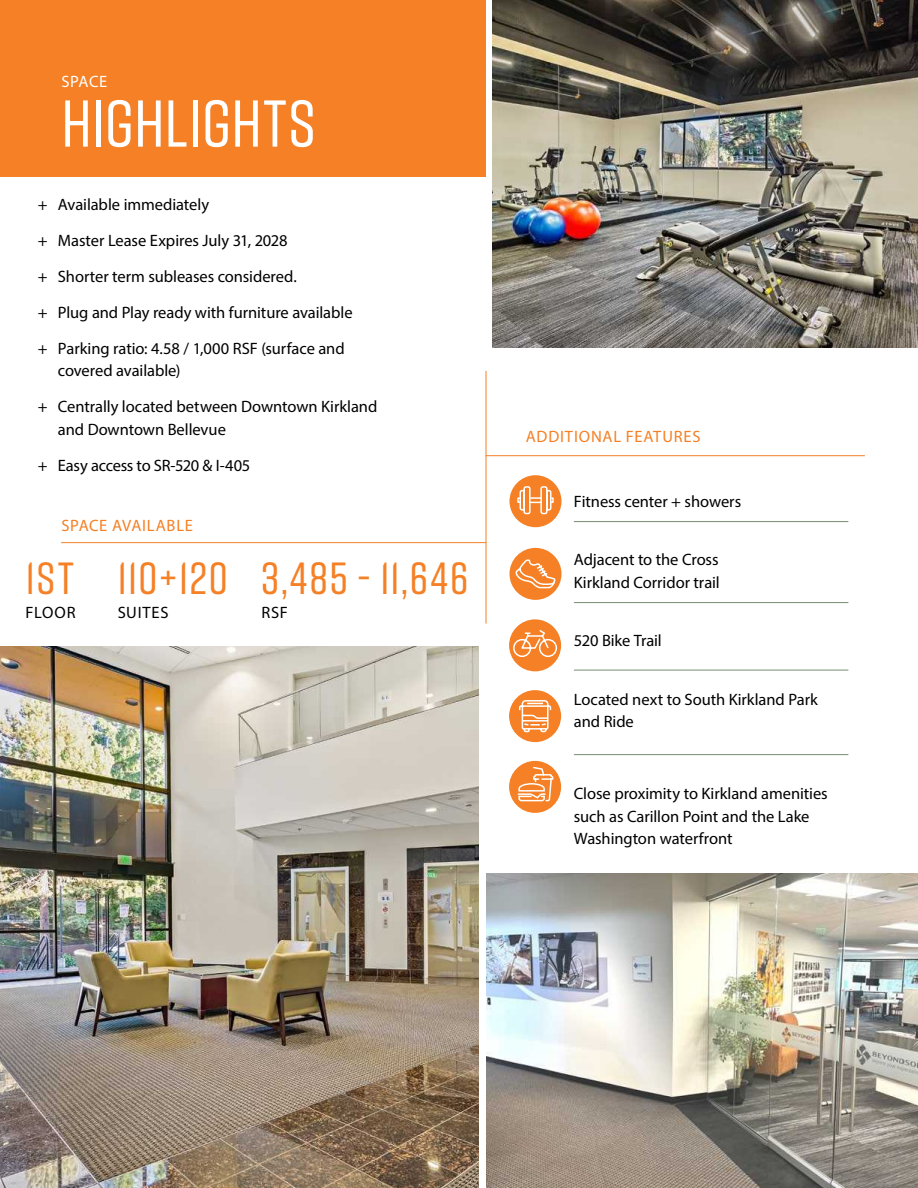
<style>
.page{position:relative;width:918px;height:1188px;background:#fff}
.page>*{position:absolute;margin:0;border:0;box-sizing:border-box;transform-origin:0 0}
.t1{font:500 66px "Rift";letter-spacing:-.005em;color:#fff}
.t2{font:500 45px "Rift";letter-spacing:.03em;color:#f58025}
.t3{font:16.5px/36px "Myriad Pro";letter-spacing:-.005em;color:#000}
.t4{font:16.5px "Myriad Pro";letter-spacing:.045em;color:#f58025}
.t5{font:16.5px "Myriad Pro";letter-spacing:.03em;color:#fff}
</style>
<div class="page">
<div style="left:0;top:0;width:486px;height:177px;background:#f58025"></div>
<img style="left:493px;top:0;width:425px;height:348px">
<img style="left:0;top:646px;width:478px;height:542px">
<hr style="left:574px;top:521px;width:274px;height:1px;background:#768e71">
<hr style="left:574px;top:602px;width:274px;height:1px;background:#768e71">
<hr style="left:574px;top:670px;width:274px;height:1px;background:#768e71">
<hr style="left:486px;top:455px;width:379px;height:1px;background:#f58025">
<div style="left:510px;top:475px;width:52px;height:52px;background:#f58025;border-radius:50%"></div>
<div style="left:509px;top:619px;width:52px;height:52px;background:#f58025;border-radius:50%"></div>
<svg style="left:512px;top:628px;width:46px;height:30px"></svg>
<div style="left:510px;top:548px;width:52px;height:52px;background:#f58025;border-radius:50%"></div>
<svg style="left:513px;top:558px;width:43px;height:31px"></svg>
<hr style="left:486px;top:371px;width:1px;height:253px;background:#f58025">
<hr style="left:61px;top:542px;width:425px;height:1px;background:#f58025">
<div style="left:509px;top:690px;width:52px;height:52px;background:#f58025;border-radius:50%"></div>
<div style="left:509px;top:761px;width:52px;height:52px;background:#f58025;border-radius:50%"></div>
<svg style="left:517px;top:766px;width:37px;height:36px"></svg>
<hr style="left:574px;top:754px;width:274px;height:1px;background:#768e71">
<svg style="left:517px;top:486px;width:37px;height:29px"></svg>
<svg style="left:519px;top:700px;width:33px;height:33px"></svg>
<img style="left:486px;top:874px;width:432px;height:314px">
<p class="t5" style="left:61px;top:71px;width:48px">SPACE</p>
<h1 class="t1" style="left:61px;top:77px;width:256px">highlights</h1>
<p class="t3" style="left:38px;top:186px;width:316px">+ Available immediately<br>+ Master Lease Expires July 31, 2028<br>+ Shorter term subleases considered.<br>+ Plug and Play ready with furniture available + Parking ratio: 4.58 / 1,000 RSF (surface and</p>
<p class="t3" style="left:38px;top:353px;width:341px;text-indent:20px">covered available)<br>+ Centrally located between Downtown Kirkland</p>
<p class="t3" style="left:38px;top:411px;width:214px;text-align:center">and Downtown Bellevue<br>+ Easy access to SR-520 &amp; I-405</p>
<p class="t4" style="left:61px;top:515px;width:133px">SPACE AVAILABLE</p>
<h2 class="t2" style="left:26px;top:547px;width:50px">1ST</h2>
<p class="t3" style="left:26px;top:595px;width:52px">FLOOR</p>
<h2 class="t2" style="left:118px;top:547px;width:112px">110+120</h2>
<p class="t3" style="left:118px;top:595px;width:53px">SUITES</p>
<h2 class="t2" style="left:261px;top:547px;width:209px">3,485 - 11,646</h2>
<p class="t3" style="left:261px;top:595px;width:28px">RSF</p>
<p class="t4" style="left:526px;top:426px;width:176px">ADDITIONAL FEATURES</p>
<p class="t3" style="left:574px;top:483px;width:169px">Fitness center + showers</p>
<p class="t3" style="left:574px;top:548px;width:147px;line-height:22.5px">Adjacent to the Cross<br>Kirkland Corridor trail</p>
<p class="t3" style="left:574px;top:622px;width:89px">520 Bike Trail</p>
<p class="t3" style="left:574px;top:688px;width:245px;line-height:22.5px">Located next to South Kirkland Park and Ride</p>
<p class="t3" style="left:574px;top:782px;width:255px;line-height:22.5px">Close proximity to Kirkland amenities such as Carillon Point and the Lake<br>Washington waterfront</p>
</div>
